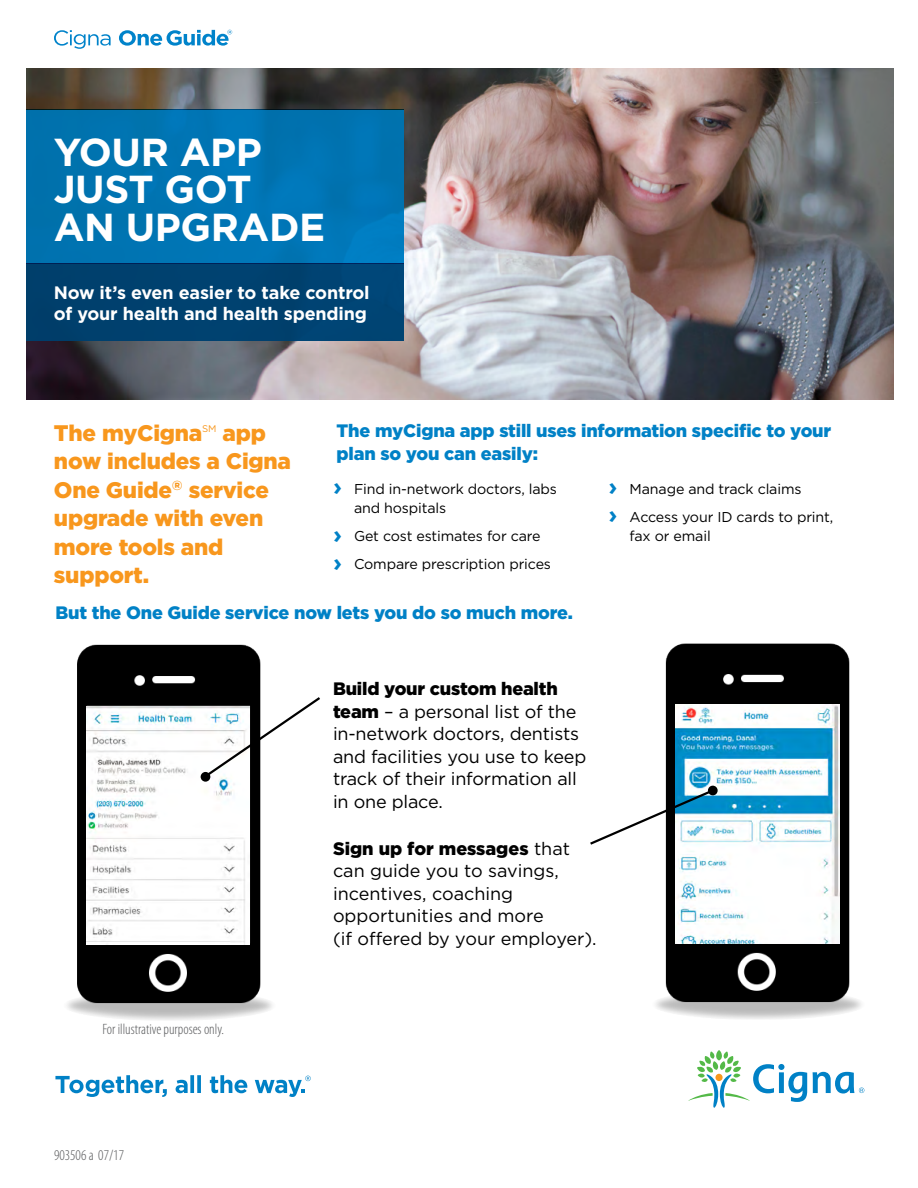
<style>
.page{position:relative;width:918px;height:1188px;background:#fff}
.page>*{position:absolute;margin:0;border:0;box-sizing:border-box;transform-origin:0 0}
.t1{font:700 39px/37.5px "Gotham";letter-spacing:-.01em;color:#fff}
.t2{font:900 22.5px/28.5px "Gotham";letter-spacing:-.01em;color:#f8971d}
.t3{font:18px/22.5px "Gotham";letter-spacing:-.01em;color:#000}
.t4{font:900 18px/22.5px "Gotham";letter-spacing:-.01em;color:#0081c6}
.t5{font:700 18px/21.6px "Gotham";letter-spacing:-.01em;color:#fff}
.t6{font:300 condensed 15px "Myriad Pro";color:#58595b}
.t7{font:14.25px/28px "Gotham";letter-spacing:-.01em;color:#000}
.t8{font:9.6px "Gotham";color:#f8971d}
.s1{font-weight:700;font-size:24px;color:#0081c6}
.s2{font-weight:900}
</style>
<div class="page">
<svg style="left:54px;top:30px;width:57px;height:19px"></svg>
<svg style="left:119px;top:30px;width:113px;height:16px"></svg>
<img style="left:27px;top:68px;width:866px;height:331px">
<div style="left:27px;top:110px;width:377px;height:154px;background:#0074b2"></div>
<div style="left:27px;top:264px;width:377px;height:77px;background:#00416f"></div>
<img style="left:67px;top:644px;width:205px;height:376px">
<img style="left:87px;top:706px;width:163px;height:239px">
<img style="left:655px;top:643px;width:206px;height:376px">
<img style="left:676px;top:704px;width:164px;height:240px">
<svg style="left:203px;top:695px;width:117px;height:84px"></svg>
<div style="left:201px;top:772px;width:9px;height:10px;background:#000;border-radius:50%"></div>
<svg style="left:590px;top:788px;width:126px;height:59px"></svg>
<div style="left:708px;top:786px;width:10px;height:9px;background:#000;border-radius:50%"></div>
<svg style="left:55px;top:1075px;width:112px;height:22px"></svg>
<svg style="left:176px;top:1075px;width:25px;height:18px"></svg>
<svg style="left:210px;top:1075px;width:37px;height:18px"></svg>
<svg style="left:255px;top:1076px;width:56px;height:21px"></svg>
<svg style="left:688px;top:1050px;width:176px;height:58px"></svg>
<h1 class="t1" style="left:54px;top:132px;width:273px">YOUR APP<br>JUST GOT<br>AN UPGRADE</h1>
<p class="t5" style="left:54px;top:281px;width:317px">Now it’s even easier to take control of your health and health spending</p>
<p class="t2" style="left:54px;top:418px;width:150px">The myCigna</p>
<p class="t8" style="left:202px;top:423px;width:16px">SM</p>
<p class="t2" style="left:54px;top:418px;width:239px;text-indent:169px">app now includes a Cigna<br>One Guide<sup>®</sup> service upgrade with even more tools and support.</p>
<p class="t4" style="left:337px;top:419px;width:496px">The myCigna app still uses information specific to your plan so you can easily:</p>
<p class="t7" style="left:354px;top:479px;width:204px;line-height:19.5px;text-indent:-21px"><span class="s1">›</span> Find in-network doctors, labs and hospitals</p>
<p class="t7" style="left:333px;top:522px;width:220px"><span class="s1">›</span> Get cost estimates for care <span class="s1">›</span> Compare prescription prices</p>
<p class="t7" style="left:609px;top:475px;width:226px"><span class="s1">›</span> Manage and track claims<br><span class="s1">›</span> Access your ID cards to print,</p>
<p class="t7" style="left:630px;top:522px;width:83px">fax or email</p>
<p class="t4" style="left:55px;top:601px;width:519px">But the One Guide service now lets you do so much more.</p>
<p class="t3" style="left:333px;top:677px;width:255px"><span class="s2">Build your custom health team</span> – a personal list of the in-network doctors, dentists and facilities you use to keep track of their information all in one place.</p>
<p class="t6" style="left:102px;top:1021px;width:123px">For illustrative purposes only.</p>
<p class="t6" style="left:54px;top:1147px;width:72px">903506 a 07/17</p>
<p class="t3" style="left:333px;top:837px;width:265px"><span class="s2">Sign up for messages</span> that can guide you to savings, incentives, coaching opportunities and more<br>(if offered by your employer).</p>
</div>
